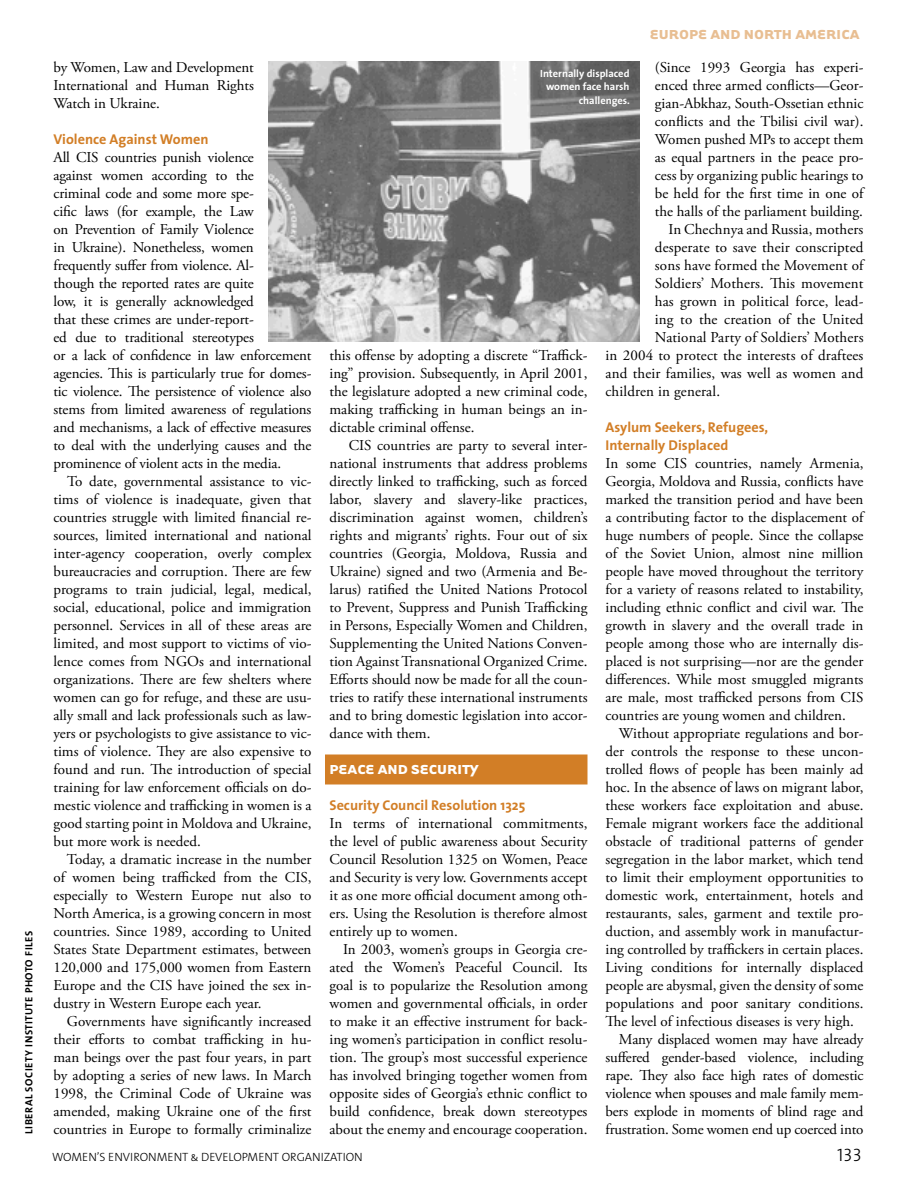
<style>
.page{position:relative;width:918px;height:1188px;background:#fff}
.page>*{position:absolute;margin:0;border:0;box-sizing:border-box;transform-origin:0 0}
.t1{font:18px "The Sans Light Caps";color:#000}
.t2{font:15px/18px "Adobe Garamond Pro";color:#000;text-align:justify}
.t3{font:700 15px "Tarzana Wide";color:#e8be92}
.t4{font:700 15px "Tarzana Wide";color:#fff}
.t5{font:700 14.25px/18px "The Sans";color:#d27e26}
.t6{font:12px "The Sans Light Caps";color:#000}
.t7{font:700 10.5px/13.5px "The Sans";color:#fff;text-align:right}
.t8{font:10.5px "The Sans Bold Caps";letter-spacing:.05em;color:#000}
</style>
<div class="page">
<div style="left:325px;top:754px;width:263px;height:30px;background:#d27e26"></div>
<img style="left:269px;top:61px;width:371px;height:281px">
<p class="t8" style="left:20px;top:1134px;width:205px;rotate:-90deg">LIBERAL SOCIETY INSTITUTE PHOTO FILES</p>
<p class="t2" style="left:54px;top:59px;width:202px">by Women, Law and Development International and Human Rights Watch in Ukraine.</p>
<p class="t5" style="left:54px;top:130px;width:157px">Violence Against Women</p>
<p class="t2" style="left:53px;top:149px;width:260px;text-align:left">All CIS countries punish violence<br>against women according to the<br>criminal code and some more spe-<br>cific laws (for example, the Law<br>on Prevention of Family Violence<br>in Ukraine). Nonetheless, women frequently suffer from violence. Al-<br>though the reported rates are quite<br>low, it is generally acknowledged<br>that these crimes are under-report-<br>ed due to traditional stereotypes<br>or a lack of confidence in law enforcement agencies. This is particularly true for domes&shy;tic violence. The persistence of violence also stems from limited awareness of regulations and mechanisms, a lack of effective measures to deal with the underlying causes and the prominence of violent acts in the media.</p>
<p class="t2" style="left:54px;top:473px;width:260px;text-indent:13px">To date, governmental assistance to vic&shy;tims of violence is inadequate, given that countries struggle with limited financial re&shy;sources, limited international and national inter-agency cooperation, overly complex bureaucracies and corruption. There are few programs to train judicial, legal, medical, social, educational, police and immigration personnel. Services in all of these areas are limited, and most support to victims of vio&shy;lence comes from NGOs and international organizations. There are few shelters where women can go for refuge, and these are usu&shy;ally small and lack professionals such as law&shy;yers or psychologists to give assistance to vic&shy;tims of violence. They are also expensive to found and run. The introduction of special training for law enforcement officials on do&shy;mestic violence and trafficking in women is a good starting point in Moldova and Ukraine, but more work is needed.</p>
<p class="t2" style="left:54px;top:851px;width:260px;text-indent:13px">Today, a dramatic increase in the number of women being trafficked from the CIS, especially to Western Europe nut also to North America, is a growing concern in most countries. Since 1989, according to United States State Department estimates, between 120,000 and 175,000 women from Eastern Europe and the CIS have joined the sex in&shy;dustry in Western Europe each year.</p>
<p class="t2" style="left:54px;top:1013px;width:260px;text-indent:13px">Governments have significantly increased their efforts to combat trafficking in hu&shy;man beings over the past four years, in part by adopting a series of new laws. In March 1998, the Criminal Code of Ukraine was amended, making Ukraine one of the first countries in Europe to formally criminalize</p>
<p class="t3" style="left:650px;top:25px;width:211px">EUROPE AND NORTH AMERICA</p>
<p class="t2" style="left:655px;top:59px;width:210px">(Since 1993 Georgia has experi-</p>
<p class="t2" style="left:655px;top:77px;width:210px">enced three armed conflicts—Geor-</p>
<p class="t2" style="left:655px;top:95px;width:210px">gian-Abkhaz, South-Ossetian ethnic</p>
<p class="t2" style="left:655px;top:113px;width:210px">conflicts and the Tbilisi civil war).</p>
<p class="t2" style="left:655px;top:131px;width:210px">Women pushed MPs to accept them</p>
<p class="t2" style="left:655px;top:149px;width:210px">as equal partners in the peace pro-</p>
<p class="t2" style="left:655px;top:167px;width:210px">cess by organizing public hearings to</p>
<p class="t2" style="left:655px;top:185px;width:210px">be held for the first time in one of</p>
<p class="t2" style="left:655px;top:203px;width:210px">the halls of the parliament building.</p>
<p class="t2" style="left:668px;top:221px;width:197px">In Chechnya and Russia, mothers</p>
<p class="t2" style="left:655px;top:239px;width:210px">desperate to save their conscripted</p>
<p class="t2" style="left:655px;top:257px;width:210px">sons have formed the Movement of</p>
<p class="t2" style="left:655px;top:275px;width:210px">Soldiers’ Mothers. This movement</p>
<p class="t2" style="left:655px;top:293px;width:210px">has grown in political force, lead-</p>
<p class="t2" style="left:655px;top:311px;width:210px">ing to the creation of the United</p>
<p class="t2" style="left:655px;top:329px;width:210px">National Party of Soldiers’ Mothers</p>
<p class="t2" style="left:606px;top:347px;width:260px">in 2004 to protect the interests of draftees</p>
<p class="t2" style="left:606px;top:365px;width:259px">and their families, was well as women and</p>
<p class="t2" style="left:606px;top:383px;width:116px">children in general.</p>
<p class="t5" style="left:605px;top:418px;width:164px">Asylum Seekers, Refugees,<br>Internally Displaced</p>
<p class="t2" style="left:605px;top:455px;width:260px">In some CIS countries, namely Armenia, Georgia, Moldova and Russia, conflicts have marked the transition period and have been a contributing factor to the displacement of huge numbers of people. Since the collapse of the Soviet Union, almost nine million people have moved throughout the territory for a variety of reasons related to instability, including ethnic conflict and civil war. The growth in slavery and the overall trade in people among those who are internally dis&shy;placed is not surprising—nor are the gender differences. While most smuggled migrants are male, most trafficked persons from CIS countries are young women and children.</p>
<p class="t2" style="left:619px;top:725px;width:246px">Without appropriate regulations and bor-</p>
<p class="t2" style="left:606px;top:743px;width:259px">der controls the response to these uncon-</p>
<p class="t2" style="left:606px;top:761px;width:259px">trolled flows of people has been mainly ad</p>
<p class="t2" style="left:606px;top:779px;width:259px">hoc. In the absence of laws on migrant labor,</p>
<p class="t2" style="left:606px;top:797px;width:260px">these workers face exploitation and abuse.</p>
<p class="t2" style="left:606px;top:815px;width:259px">Female migrant workers face the additional</p>
<p class="t2" style="left:606px;top:833px;width:259px">obstacle of traditional patterns of gender</p>
<p class="t2" style="left:606px;top:851px;width:259px">segregation in the labor market, which tend</p>
<p class="t2" style="left:606px;top:869px;width:260px">to limit their employment opportunities to</p>
<p class="t2" style="left:606px;top:887px;width:259px">domestic work, entertainment, hotels and</p>
<p class="t2" style="left:606px;top:905px;width:259px">restaurants, sales, garment and textile pro-</p>
<p class="t2" style="left:606px;top:923px;width:259px">duction, and assembly work in manufactur-</p>
<p class="t2" style="left:606px;top:941px;width:259px">ing controlled by traffickers in certain places.</p>
<p class="t2" style="left:606px;top:959px;width:259px">Living conditions for internally displaced</p>
<p class="t2" style="left:606px;top:977px;width:259px">people are abysmal, given the density of some</p>
<p class="t2" style="left:606px;top:995px;width:259px">populations and poor sanitary conditions.</p>
<p class="t2" style="left:606px;top:1013px;width:250px">The level of infectious diseases is very high.</p>
<p class="t2" style="left:619px;top:1031px;width:246px">Many displaced women may have already</p>
<p class="t2" style="left:606px;top:1049px;width:259px">suffered gender-based violence, including</p>
<p class="t2" style="left:606px;top:1067px;width:259px">rape. They also face high rates of domestic</p>
<p class="t2" style="left:606px;top:1085px;width:259px">violence when spouses and male family mem-</p>
<p class="t2" style="left:606px;top:1103px;width:260px">bers explode in moments of blind rage and</p>
<p class="t7" style="left:540px;top:66px;width:91px">Internally displaced women face harsh challenges.</p>
<p class="t2" style="left:330px;top:347px;width:260px">this offense by adopting a discrete “Traffick&shy;ing” provision. Subsequently, in April 2001, the legislature adopted a new criminal code, making trafficking in human beings an in&shy;dictable criminal offense.</p>
<p class="t2" style="left:330px;top:437px;width:260px;text-indent:19px">CIS countries are party to several inter&shy;national instruments that address problems directly linked to trafficking, such as forced labor, slavery and slavery-like practices, discrimination against women, children’s rights and migrants’ rights. Four out of six countries (Georgia, Moldova, Russia and Ukraine) signed and two (Armenia and Be&shy;larus) ratified the United Nations Protocol to Prevent, Suppress and Punish Trafficking in Persons, Especially Women and Children, Supplementing the United Nations Conven&shy;tion Against Transnational Organized Crime.<br>Efforts should now be made for all the coun&shy;tries to ratify these international instruments and to bring domestic legislation into accor&shy;dance with them.</p>
<p class="t4" style="left:330px;top:760px;width:151px">PEACE AND SECURITY</p>
<p class="t5" style="left:330px;top:796px;width:197px">Security Council Resolution 1325</p>
<p class="t2" style="left:330px;top:815px;width:260px">In terms of international commitments, the level of public awareness about Security Council Resolution 1325 on Women, Peace and Security is very low. Governments accept it as one more official document among oth&shy;ers. Using the Resolution is therefore almost entirely up to women.</p>
<p class="t2" style="left:330px;top:941px;width:260px;text-indent:13px">In 2003, women’s groups in Georgia cre&shy;ated the Women’s Peaceful Council. Its goal is to popularize the Resolution among women and governmental officials, in order to make it an effective instrument for back&shy;ing women’s participation in conflict resolu&shy;tion. The group’s most successful experience has involved bringing together women from opposite sides of Georgia’s ethnic conflict to build confidence, break down stereotypes about the enemy and encourage cooperation.</p>
<p class="t2" style="left:606px;top:1121px;width:259px">frustration. Some women end up coerced into</p>
<p class="t6" style="left:52px;top:1147px;width:312px">WOMEN’S ENVIRONMENT &amp; DEVELOPMENT ORGANIZATION</p>
<p class="t1" style="left:837px;top:1140px;width:26px">133</p>
</div>
